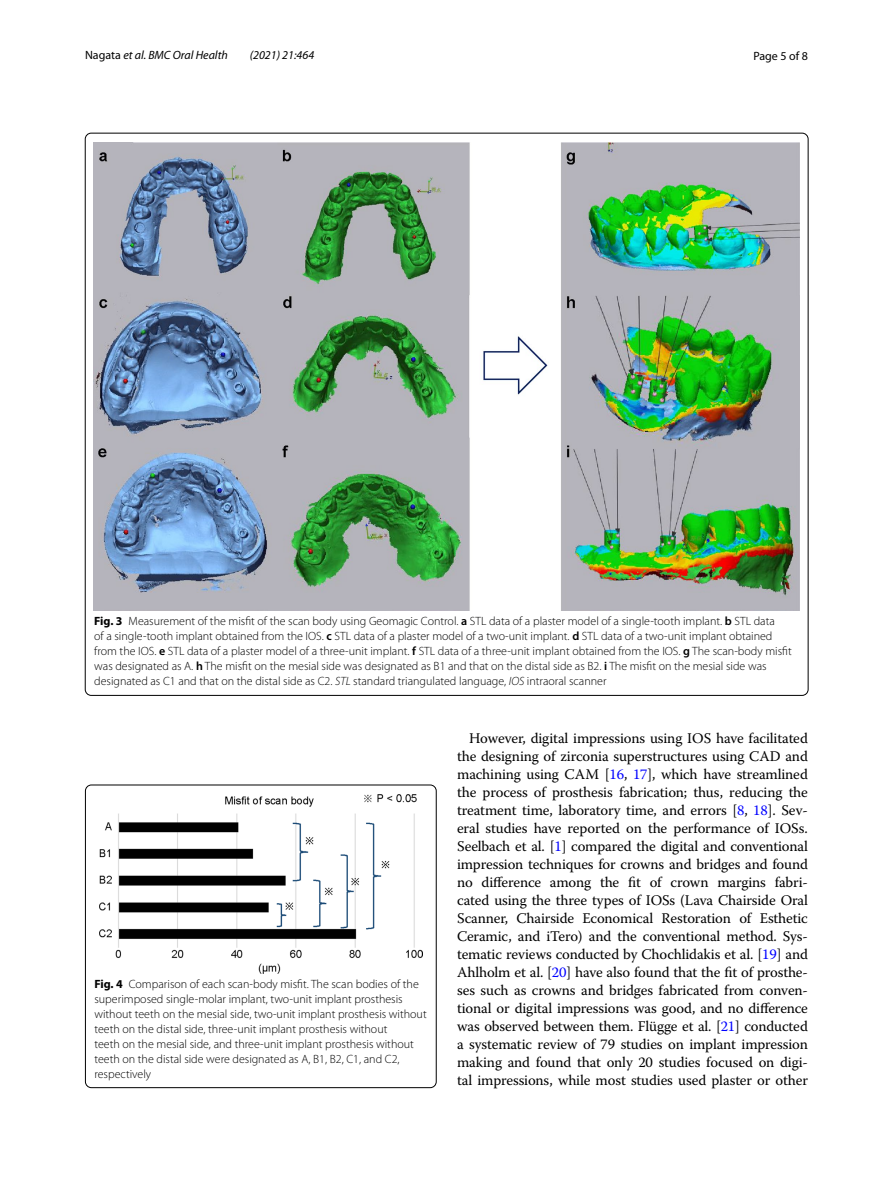
<style>
.page{position:relative;width:893px;height:1187px;background:#fff}
.page>*{position:absolute;margin:0;border:0;box-sizing:border-box;transform-origin:0 0}
.t1{font:14.7px/18px "Warnock Pro";letter-spacing:-.01em;color:#000;text-align:justify}
.t2{font:300 12px/15px "Myriad Pro";color:#000}
.t3{font:italic 12px "Myriad Pro";color:#000}
.t4{font:12px "Myriad Pro";color:#000}
.s1{font-style:normal}
.s2{font-weight:700}
.s3{font-weight:600}
.s4{font-style:italic}
.s5{color:#00f}
</style>
<div class="page">
<img style="left:94px;top:142px;width:706px;height:468px">
<img style="left:99px;top:794px;width:323px;height:178px">
<div style="left:85px;top:784px;width:351px;height:303px;border:1px solid #000;border-radius:6px"></div>
<p class="t3" style="left:85px;top:48px;width:144px"><span class="s1">Nagata</span> et al. BMC Oral Health</p>
<p class="t3" style="left:250px;top:48px;width:66px">(2021) 21:464</p>
<p class="t4" style="left:753px;top:48px;width:56px">Page 5 of 8</p>
<p class="t2" style="left:94px;top:614px;width:699px"><span class="s2">Fig. 3</span> Measurement of the misfit of the scan body using Geomagic Control. <span class="s3">a</span> STL data of a plaster model of a single-tooth implant. <span class="s3">b</span> STL data<br>of a single-tooth implant obtained from the IOS. <span class="s3">c</span> STL data of a plaster model of a two-unit implant. <span class="s3">d</span> STL data of a two-unit implant obtained from the IOS. <span class="s3">e</span> STL data of a plaster model of a three-unit implant. <span class="s3">f</span> STL data of a three-unit implant obtained from the IOS. <span class="s3">g</span> The scan-body misfit was designated as A. <span class="s3">h</span> The misfit on the mesial side was designated as B1 and that on the distal side as B2. <span class="s3">i</span> The misfit on the mesial side was designated as C1 and that on the distal side as C2. <span class="s4">STL</span> standard triangulated language, <span class="s4">IOS</span> intraoral scanner</p>
<p class="t2" style="left:94px;top:976px;width:334px"><span class="s2">Fig. 4</span> Comparison of each scan-body misfit. The scan bodies of the superimposed single-molar implant, two-unit implant prosthesis without teeth on the mesial side, two-unit implant prosthesis without teeth on the distal side, three-unit implant prosthesis without<br>teeth on the mesial side, and three-unit implant prosthesis without teeth on the distal side were designated as A, B1, B2, C1, and C2, respectively</p>
<p class="t1" style="left:457px;top:729px;width:352px;text-indent:12px">However, digital impressions using IOS have facilitated the designing of zirconia superstructures using CAD and machining using CAM [<span class="s5">16</span>, <span class="s5">17</span>], which have streamlined the process of prosthesis fabrication; thus, reducing the treatment time, laboratory time, and errors [<span class="s5">8</span>, <span class="s5">18</span>]. Sev&shy;eral studies have reported on the performance of IOSs.<br>Seelbach et al. [<span class="s5">1</span>] compared the digital and conventional impression techniques for crowns and bridges and found no difference among the fit of crown margins fabri&shy;cated using the three types of IOSs (Lava Chairside Oral Scanner, Chairside Economical Restoration of Esthetic Ceramic, and iTero) and the conventional method. Sys&shy;tematic reviews conducted by Chochlidakis et al. [<span class="s5">19</span>] and Ahlholm et al. [<span class="s5">20</span>] have also found that the fit of prosthe&shy;ses such as crowns and bridges fabricated from conven&shy;tional or digital impressions was good, and no difference was observed between them. Flügge et al. [<span class="s5">21</span>] conducted a systematic review of 79 studies on implant impression making and found that only 20 studies focused on digi&shy;tal impressions, while most studies used plaster or other</p>
</div>
